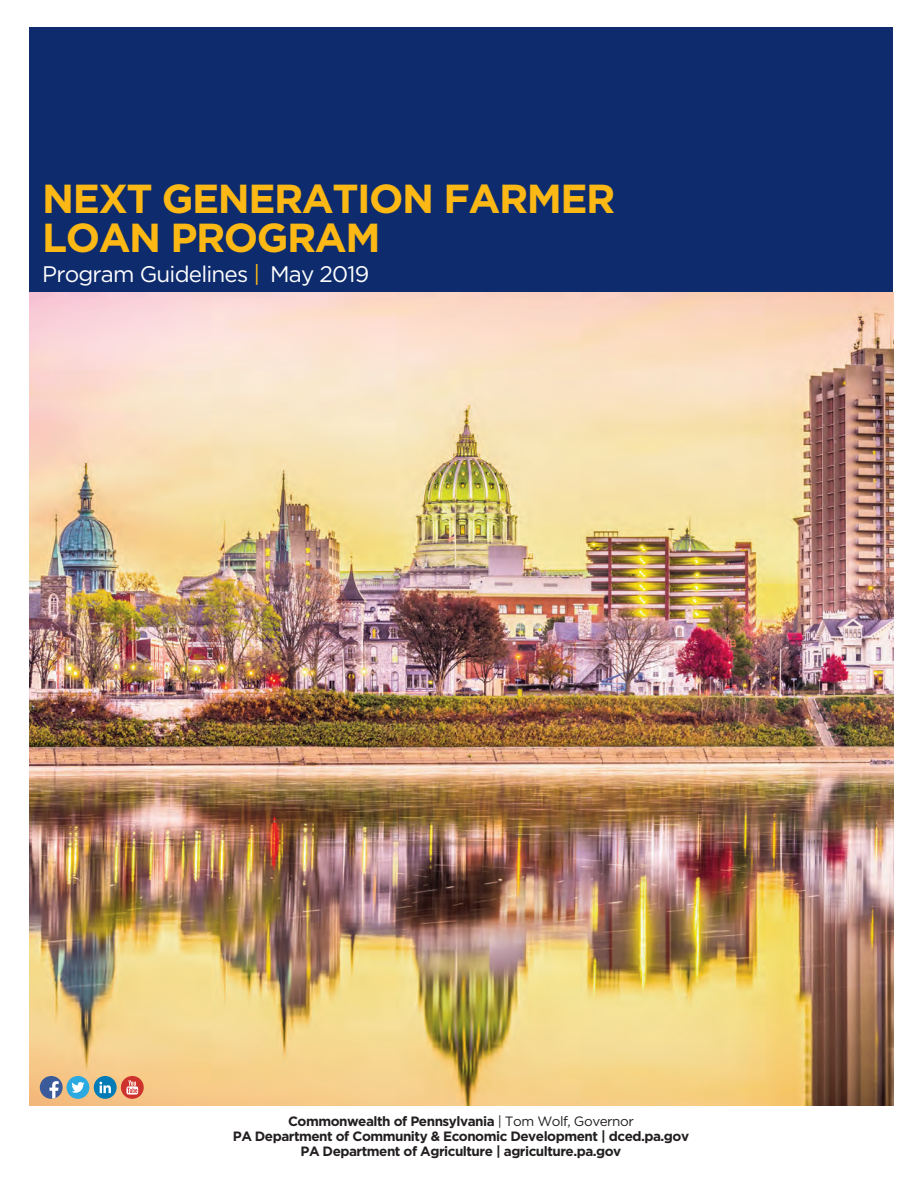
<style>
.page{position:relative;width:918px;height:1188px;background:#fff}
.page>*{position:absolute;margin:0;border:0;box-sizing:border-box;transform-origin:0 0}
.t1{font:700 40.5px/39px "Gotham";letter-spacing:-.035em;color:#fcb814}
.t2{font:22.5px "Gotham";letter-spacing:-.035em;color:#fff}
.t3{font:700 13.5px/15px "Gotham";letter-spacing:-.035em;color:#231f20;text-align:center}
.s1{color:#fcb814}
.s2{font-weight:400}
</style>
<div class="page">
<div style="left:29px;top:27px;width:864px;height:273px;background:#0d2b6d"></div>
<img style="left:29px;top:293px;width:864px;height:813px">
<div style="left:67px;top:1076px;width:22px;height:23px;background:#2aaae1;border-radius:50%"></div>
<svg style="left:71px;top:1082px;width:14px;height:11px"></svg>
<div style="left:40px;top:1076px;width:23px;height:23px;background:#3b5a9a;border-radius:50%"></div>
<svg style="left:49px;top:1081px;width:10px;height:18px"></svg>
<div style="left:121px;top:1076px;width:23px;height:23px;background:#ce322d;border-radius:50%"></div>
<svg style="left:126px;top:1080px;width:12px;height:15px"></svg>
<div style="left:94px;top:1076px;width:23px;height:23px;background:#007bb6;border-radius:50%"></div>
<svg style="left:99px;top:1082px;width:12px;height:11px"></svg>
<h1 class="t1" style="left:42px;top:182px;width:575px">NEXT GENERATION FARMER<br>LOAN PROGRAM</h1>
<h2 class="t2" style="left:42px;top:266px;width:329px">Program Guidelines <span class="s1">|</span> May 2019</h2>
<p class="t3" style="left:233px;top:1115px;width:458px">Commonwealth of Pennsylvania <span class="s2">| Tom Wolf, Governor<br></span>PA Department of Community &amp; Economic Development | dced.pa.gov<br>PA Department of Agriculture | agriculture.pa.gov</p>
</div>
